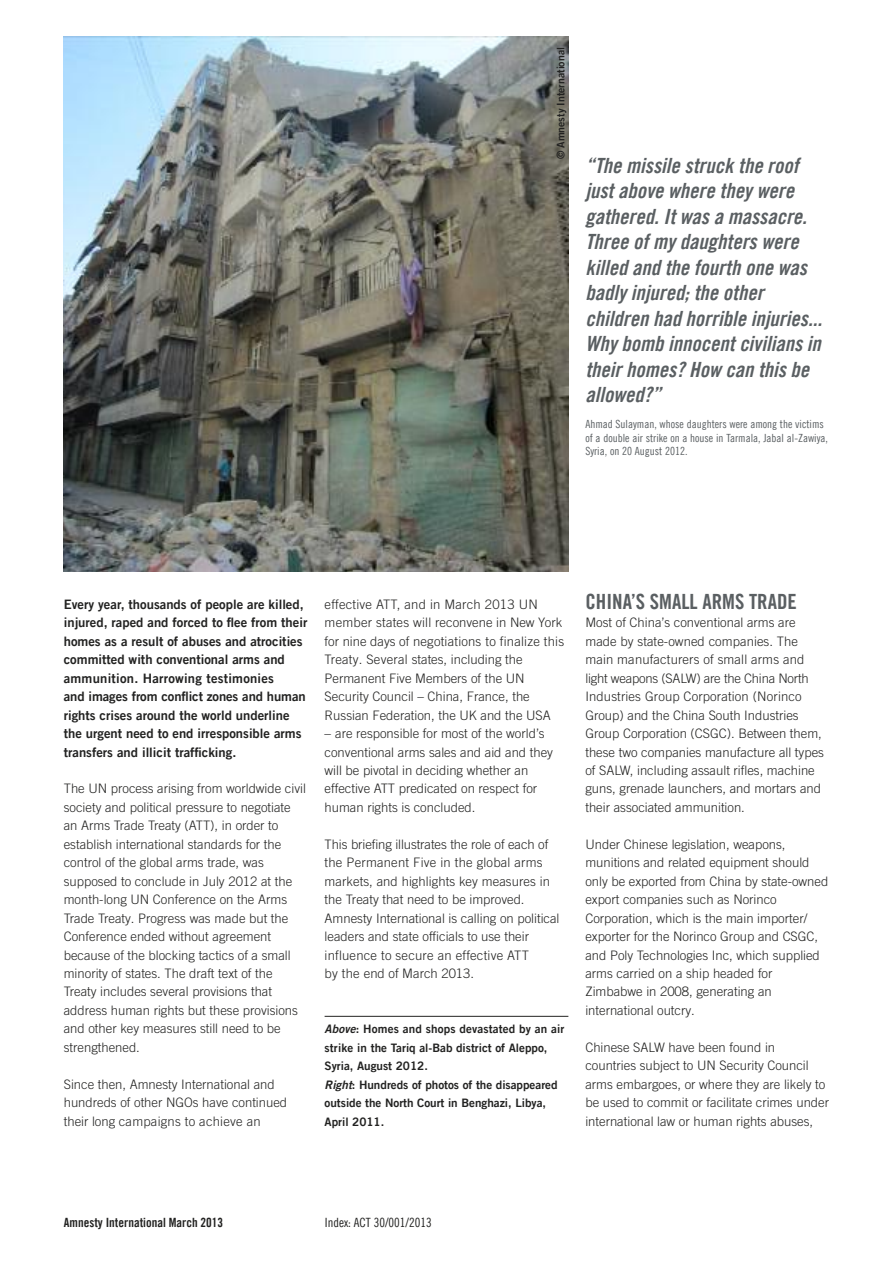
<style>
.page{position:relative;width:893px;height:1263px;background:#fff}
.page>*{position:absolute;margin:0;border:0;box-sizing:border-box;transform-origin:0 0}
.t1{font:21px/25.5px "Amnesty Trade Gothic Bd Cn 20 Ob";color:#5a5f62}
.t2{font:21px "Amnesty Trade Gothic Bd Cn 20";color:#5a5f62}
.t3{font:300 13.05px/18.5px "Amnesty Trade Gothic";color:#222221}
.t4{font:13.05px/18.5px "Amnesty Trade Gothic Bd 2";color:#222221}
.t5{font:12.75px "Amnesty Trade Gothic Bd Cn 20";color:#222221}
.t6{font:12.75px "Amnesty Trade Gothic Cn 18";color:#222221}
.t7{font:11.7px/18.5px "Amnesty Trade Gothic Bd 2";color:#222221}
.t8{font:11.25px/13.5px "Amnesty Trade Gothic Cn 18";color:#5a5f62}
.t9{font:10.5px "Amnesty Trade Gothic Bd 2";color:#222221}
.s1{font-family:"Amnesty Trade Gothic Cn 18";font-weight:400}
.s2{font-family:"Amnesty Trade Gothic Bd 2 Obl"}
</style>
<div class="page">
<img style="left:64px;top:37px;width:504px;height:535px">
<hr style="left:325px;top:1016px;width:243px;height:1px;background:#222221">
<p class="t9" style="left:554px;top:159px;width:114px;rotate:-90deg">© Amnesty International</p>
<p class="t1" style="left:585px;top:152px;width:238px">“The missile struck the roof just above where they were gathered. It was a massacre.<br>Three of my daughters were killed and the fourth one was badly injured; the other children had horrible injuries...<br>Why bomb innocent civilians in their homes? How can this be allowed?”</p>
<p class="t8" style="left:585px;top:417px;width:244px">ahmad sulayman, whose daughters were among the victims of a double air strike on a house in tarmala, Jabal al-Zawiya, syria, on 20 august 2012.</p>
<p class="t4" style="left:64px;top:595px;width:245px">Every year, thousands of people are killed, injured, raped and forced to flee from their homes as a result of abuses and atrocities committed with conventional arms and ammunition. Harrowing testimonies<br>and images from conflict zones and human rights crises around the world underline the urgent need to end irresponsible arms transfers and illicit trafficking.</p>
<p class="t3" style="left:64px;top:779px;width:244px">The UN process arising from worldwide civil society and political pressure to negotiate an Arms Trade Treaty (ATT), in order to establish international standards for the control of the global arms trade, was supposed to conclude in July 2012 at the month-long UN Conference on the Arms Trade Treaty. Progress was made but the Conference ended without agreement because of the blocking tactics of a small minority of states. The draft text of the Treaty includes several provisions that address human rights but these provisions and other key measures still need to be strengthened.</p>
<p class="t3" style="left:64px;top:1074px;width:225px">Since then, Amnesty International and hundreds of other NGOs have continued their long campaigns to achieve an</p>
<p class="t3" style="left:325px;top:595px;width:241px">effective ATT, and in March 2013 UN member states will reconvene in New York for nine days of negotiations to finalize this Treaty. Several states, including the Permanent Five Members of the UN Security Council <span class="s1">–</span> China, France, the Russian Federation, the UK and the USA</p>
<p class="t3" style="left:325px;top:724px;width:230px"><span class="s1">–</span> are responsible for most of the world’s conventional arms sales and aid and they will be pivotal in deciding whether an effective ATT predicated on respect for human rights is concluded.</p>
<p class="t3" style="left:325px;top:835px;width:236px">This briefing illustrates the role of each of the Permanent Five in the global arms markets, and highlights key measures in the Treaty that need to be improved.<br>Amnesty International is calling on political leaders and state officials to use their influence to secure an effective ATT<br>by the end of March 2013.</p>
<p class="t7" style="left:325px;top:1020px;width:241px"><span class="s2">Above</span>: Homes and shops devastated by an air strike in the Tariq al-Bab district of Aleppo, Syria, August 2012.<br><span class="s2">Right</span>: Hundreds of photos of the disappeared outside the North Court in Benghazi, Libya, April 2011.</p>
<h1 class="t2" style="left:585px;top:588px;width:213px">CHINA’S SMALL ARMS TRADE</h1>
<p class="t3" style="left:585px;top:613px;width:240px">Most of China’s conventional arms are made by state-owned companies. The main manufacturers of small arms and light weapons (SALW) are the China North Industries Group Corporation (Norinco Group) and the China South Industries Group Corporation (CSGC). Between them, these two companies manufacture all types of SALW, including assault rifles, machine guns, grenade launchers, and mortars and their associated ammunition.</p>
<p class="t3" style="left:585px;top:835px;width:244px">Under Chinese legislation, weapons, munitions and related equipment should only be exported from China by state-owned export companies such as Norinco Corporation, which is the main importer/ exporter for the Norinco Group and CSGC, and Poly Technologies Inc, which supplied arms carried on a ship headed for Zimbabwe in 2008, generating an international outcry.</p>
<p class="t3" style="left:585px;top:1038px;width:245px">Chinese SALW have been found in countries subject to UN Security Council arms embargoes, or where they are likely to be used to commit or facilitate crimes under international law or human rights abuses,</p>
<p class="t5" style="left:64px;top:1214px;width:161px">AMNESTY INTERNATIONAL MARCH 2013</p>
<p class="t6" style="left:325px;top:1214px;width:108px">Index: aCt 30/001/2013</p>
</div>
